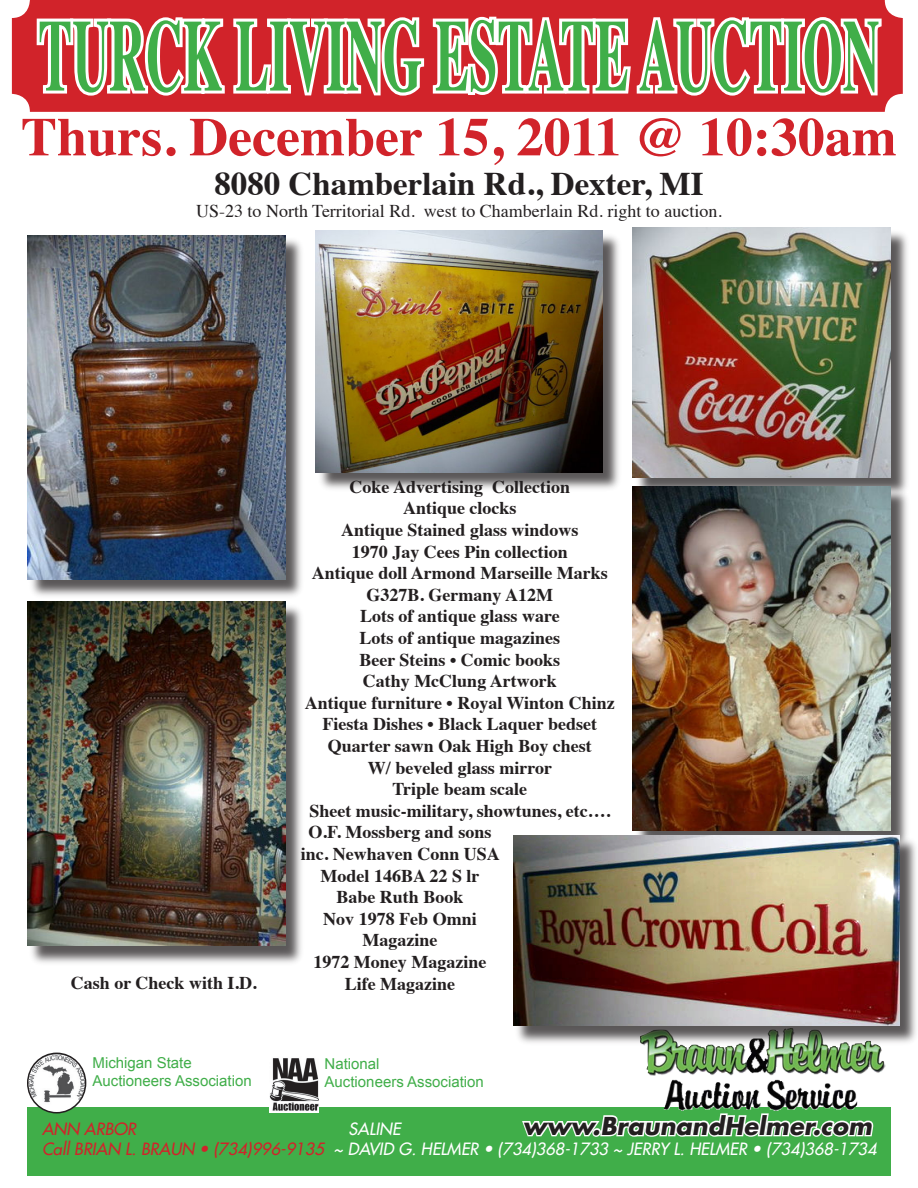
<style>
.page{position:relative;width:918px;height:1188px;background:#fff}
.page>*{position:absolute;margin:0;border:0;box-sizing:border-box;transform-origin:0 0}
.t1{font:700 102px "Times";color:#40ae49;scale:.5 1}
.t2{font:700 54px "Times";color:#d1232a}
.t3{font:700 33px "Times";color:#231f20}
.t4{font:italic 700 24px "Futura";color:#231f20}
.t5{font:700 22.5px "Myriad Pro";letter-spacing:.01em;color:#231f20}
.t6{font:700 18px/21.6px "Times";color:#231f20;text-align:center}
.t7{font:18px "Times";color:#231f20}
.t8{font:italic 16.5px "Futura";color:#fff}
.t9{font:italic 16.5px "Futura";color:#d1232a}
.t10{font:15px "Arial";color:#40ae49}
.s1{color:#d1232a}
</style>
<div class="page">
<div style="left:12px;top:0;width:891px;height:112px;background:#d1232a;border-radius:18px"></div>
<div style="left:27px;top:1107px;width:864px;height:69px;background:#40ae49"></div>
<svg style="left:522px;top:1113px;width:352px;height:24px"></svg>
<svg style="left:28px;top:1053px;width:58px;height:60px"></svg>
<img style="left:28px;top:1053px;width:58px;height:53px">
<div style="left:27px;top:1053px;width:59px;height:61px;border:2px solid #231f20;border-radius:50%"></div>
<img style="left:269px;top:1058px;width:50px;height:55px">
<svg style="left:36px;top:16px;width:846px;height:80px"></svg>
<div style="left:28px;top:237px;width:277px;height:363px;background:#231f20;opacity:.75"></div>
<img style="left:27px;top:235px;width:258px;height:345px">
<div style="left:28px;top:603px;width:277px;height:363px;background:#231f20;opacity:.75"></div>
<img style="left:27px;top:602px;width:258px;height:344px">
<div style="left:634px;top:229px;width:277px;height:268px;background:#231f20;opacity:.75"></div>
<img style="left:633px;top:228px;width:258px;height:250px">
<div style="left:634px;top:488px;width:277px;height:362px;background:#231f20;opacity:.75"></div>
<img style="left:633px;top:486px;width:258px;height:344px">
<div style="left:317px;top:232px;width:305px;height:260px;background:#231f20;opacity:.75"></div>
<img style="left:316px;top:231px;width:286px;height:241px">
<div style="left:514px;top:837px;width:404px;height:209px;background:#231f20;opacity:.75"></div>
<img style="left:513px;top:835px;width:386px;height:191px">
<p class="t1" style="left:38px;top:-42px;width:1684px">TURCK LIVING ESTATE AUCTION</p>
<p class="t2" style="left:21px;top:85px;width:877px">Thurs. December 15, 2011 @ 10:30am</p>
<p class="t3" style="left:214px;top:152px;width:491px">8080 Chamberlain Rd., Dexter, MI</p>
<p class="t7" style="left:196px;top:194px;width:527px">US-23 to North Territorial Rd. west to Chamberlain Rd. right to auction.</p>
<p class="t6" style="left:71px;top:970px;width:187px">Cash or Check with I.D.</p>
<p class="t10" style="left:93px;top:1053px;width:101px">Michigan State</p>
<p class="t10" style="left:93px;top:1071px;width:161px">Auctioneers Association</p>
<p class="t6" style="left:350px;top:474px;width:222px">Coke Advertising Collection</p>
<p class="t6" style="left:403px;top:496px;width:115px">Antique clocks</p>
<p class="t6" style="left:341px;top:517px;width:239px">Antique Stained glass windows</p>
<p class="t6" style="left:352px;top:539px;width:217px">1970 Jay Cees Pin collection</p>
<p class="t6" style="left:312px;top:560px;width:298px">Antique doll Armond Marseille Marks<br>G327B. Germany A12M</p>
<p class="t6" style="left:360px;top:604px;width:201px">Lots of antique glass ware</p>
<p class="t6" style="left:360px;top:625px;width:202px">Lots of antique magazines</p>
<p class="t6" style="left:359px;top:647px;width:202px">Beer Steins • Comic books</p>
<p class="t6" style="left:363px;top:668px;width:196px">Cathy McClung Artwork</p>
<p class="t6" style="left:305px;top:690px;width:311px">Antique furniture • Royal Winton Chinz</p>
<p class="t6" style="left:323px;top:712px;width:276px">Fiesta Dishes • Black Laquer bedset</p>
<p class="t6" style="left:328px;top:733px;width:266px">Quarter sawn Oak High Boy chest</p>
<p class="t6" style="left:368px;top:755px;width:186px">W/ beveled glass mirror</p>
<p class="t6" style="left:393px;top:776px;width:136px">Triple beam scale</p>
<p class="t6" style="left:309px;top:798px;width:302px">Sheet music-military, showtunes, etc….</p>
<p class="t6" style="left:301px;top:820px;width:201px">O.F. Mossberg and sons inc. Newhaven Conn USA<br>Model 146BA 22 S lr</p>
<p class="t6" style="left:336px;top:884px;width:129px">Babe Ruth Book</p>
<p class="t6" style="left:323px;top:906px;width:155px">Nov 1978 Feb Omni</p>
<p class="t6" style="left:362px;top:928px;width:76px">Magazine</p>
<p class="t6" style="left:313px;top:949px;width:174px">1972 Money Magazine</p>
<p class="t6" style="left:345px;top:971px;width:112px">Life Magazine</p>
<p class="t10" style="left:325px;top:1054px;width:57px">National</p>
<p class="t10" style="left:325px;top:1072px;width:161px">Auctioneers Association</p>
<p class="t9" style="left:42px;top:1119px;width:96px">ANN ARBOR</p>
<p class="t8" style="left:349px;top:1119px;width:54px">SALINE</p>
<p class="t4" style="left:523px;top:1109px;width:351px">www.BraunandHelmer.com</p>
<p class="t8" style="left:42px;top:1138px;width:836px"><span class="s1">Call BRIAN L. BRAUN • (734)996-9135</span> ~ DAVID G. HELMER • (734)368-1733 ~ JERRY L. HELMER • (734)368-1734</p>
<p class="t5" style="left:618px;top:1116px;width:281px">www.BraunandHelmer.com</p>
</div>
